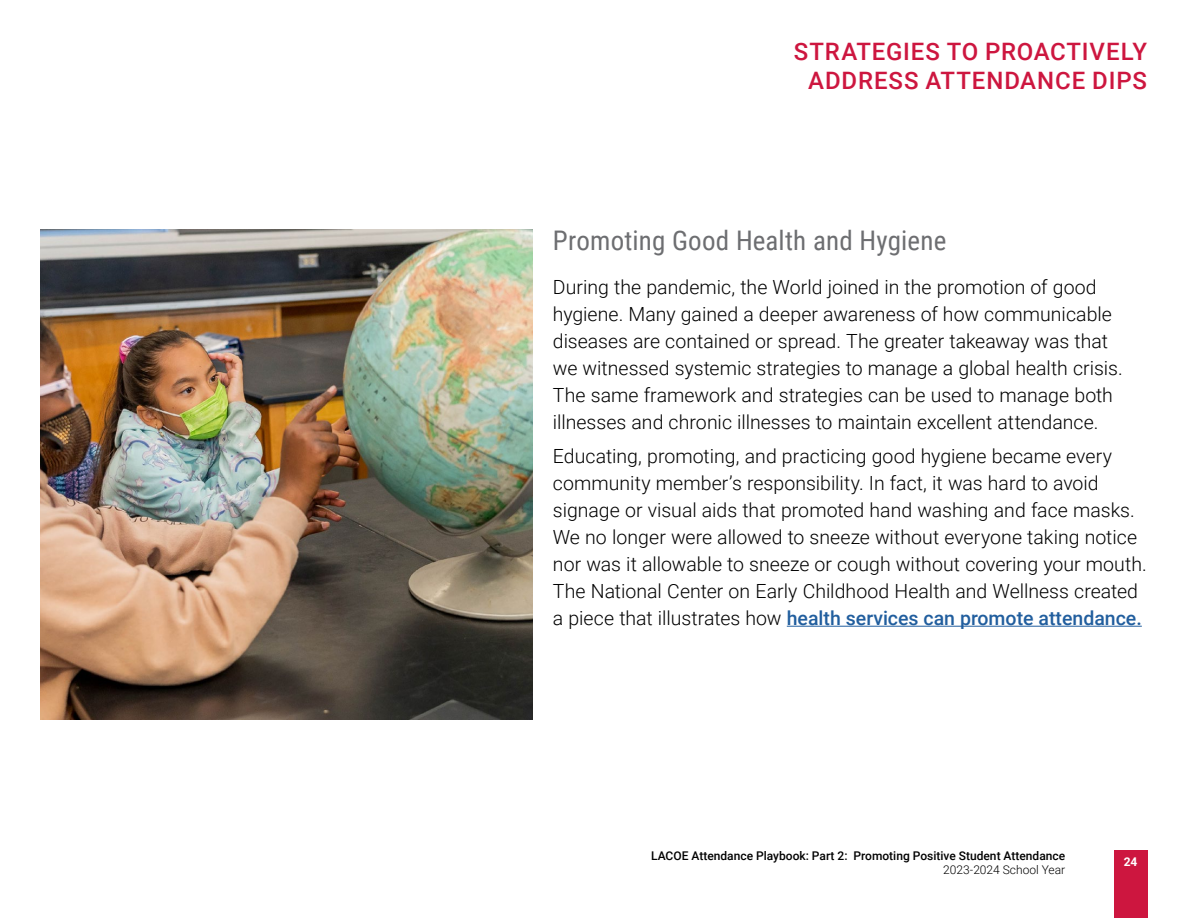
<style>
.page{position:relative;width:1188px;height:918px;background:#fff}
.page>*{position:absolute;margin:0;border:0;box-sizing:border-box;transform-origin:0 0}
.t1{font:27px "Roboto Condensed";letter-spacing:.01em;color:#6d6e71}
.t2{font:500 24px/28.8px "Roboto";letter-spacing:.035em;color:#cd163f;text-align:center}
.t3{font:300 19.5px/27px "Roboto";color:#000}
.t4{font:500 12px "Roboto";color:#000}
.t5{font:300 12px "Roboto";color:#000}
.t6{font:700 12px "Roboto";color:#fff}
.s1{font-weight:500;color:#215e9e}
</style>
<div class="page">
<div style="left:1114px;top:850px;width:34px;height:68px;background:#cd163f"></div>
<hr style="left:787px;top:626px;width:355px;height:1px;background:#215e9e">
<img style="left:40px;top:230px;width:493px;height:489px">
<p class="t2" style="left:794px;top:37px;width:355px">STRATEGIES TO PROACTIVELY<br>ADDRESS ATTENDANCE DIPS</p>
<h1 class="t1" style="left:553px;top:221px;width:395px">Promoting Good Health and Hygiene</h1>
<p class="t3" style="left:553px;top:273px;width:571px">During the pandemic, the World joined in the promotion of good hygiene. Many gained a deeper awareness of how communicable diseases are contained or spread. The greater takeaway was that we witnessed systemic strategies to manage a global health crisis.<br>The same framework and strategies can be used to manage both illnesses and chronic illnesses to maintain excellent attendance.</p>
<p class="t3" style="left:553px;top:442px;width:596px">Educating, promoting, and practicing good hygiene became every community member’s responsibility. In fact, it was hard to avoid signage or visual aids that promoted hand washing and face masks.<br>We no longer were allowed to sneeze without everyone taking notice nor was it allowable to sneeze or cough without covering your mouth.<br>The National Center on Early Childhood Health and Wellness created a piece that illustrates how <span class="s1">health services can promote attendance.</span></p>
<p class="t4" style="left:651px;top:847px;width:416px">LACOE Attendance Playbook: Part 2: Promoting Positive Student Attendance</p>
<p class="t5" style="left:943px;top:861px;width:123px">2023-2024 School Year</p>
<p class="t6" style="left:1124px;top:854px;width:15px">24</p>
</div>
